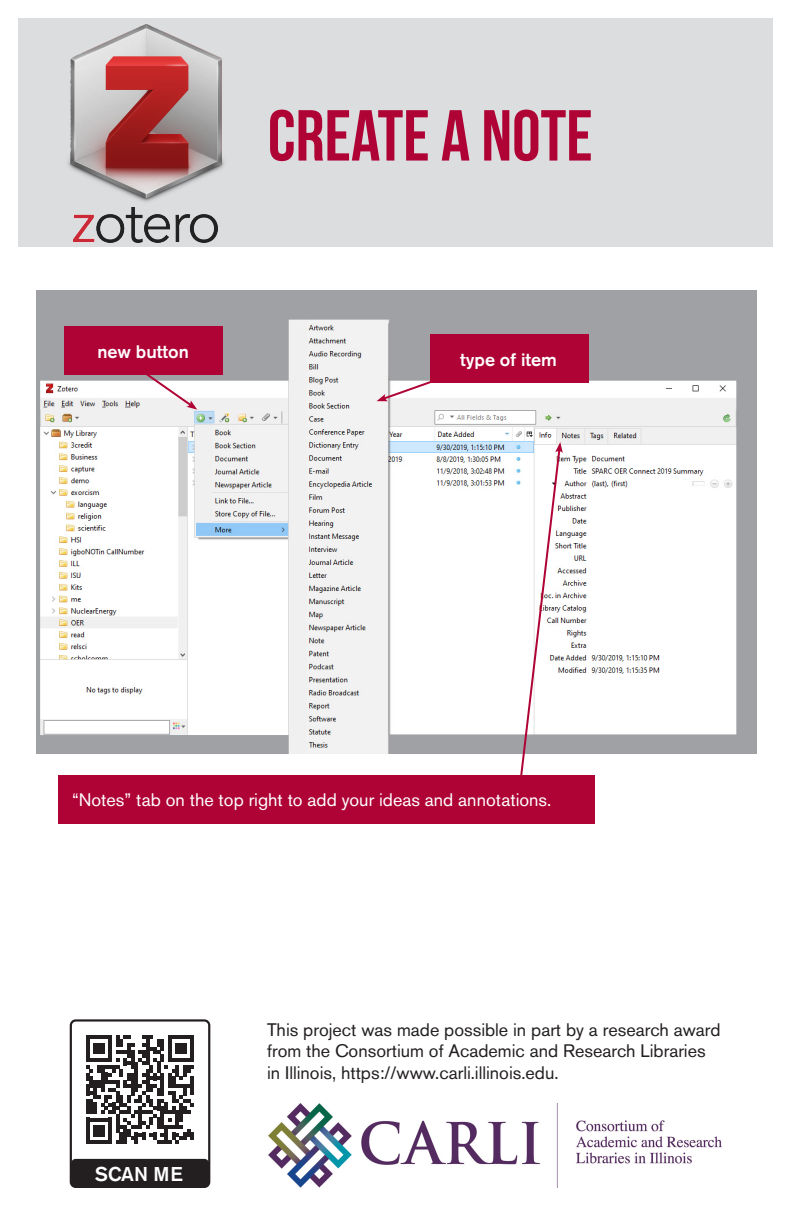
<style>
.page{position:relative;width:792px;height:1224px;background:#fff}
.page>*{position:absolute;margin:0;border:0;box-sizing:border-box;transform-origin:0 0}
.t1{font:700 72px "Bebas Neue";color:#af0336}
.t2{font:500 19.8px "Akzidenz Grotesk BE";color:#fff}
.t3{font:18px/21.6px "Akzidenz Grotesk BE";color:#231f20}
.t4{font:18px "Akzidenz Grotesk BE";color:#fff}
.t5{font:500 18px "Akzidenz Grotesk BE";color:#fff}
</style>
<div class="page">
<div style="left:19px;top:18px;width:754px;height:229px;background:#dcdddf"></div>
<img style="left:36px;top:291px;width:721px;height:462px">
<svg style="left:141px;top:375px;width:56px;height:35px"></svg>
<svg style="left:516px;top:442px;width:47px;height:333px"></svg>
<div style="left:64px;top:327px;width:159px;height:48px;background:#af0336"></div>
<div style="left:430px;top:335px;width:158px;height:48px;background:#af0336"></div>
<div style="left:59px;top:775px;width:536px;height:48px;background:#af0336"></div>
<svg style="left:377px;top:379px;width:59px;height:22px"></svg>
<img style="left:268px;top:1104px;width:454px;height:84px">
<svg style="left:86px;top:1035px;width:108px;height:109px"></svg>
<div style="left:71px;top:1159px;width:138px;height:28px;background:#231f20;border-radius:5px"></div>
<div style="left:70px;top:1019px;width:140px;height:169px;border:2px solid #231f20;border-radius:5px"></div>
<img style="left:68px;top:24px;width:156px;height:178px">
<img style="left:74px;top:208px;width:144px;height:34px">
<p class="t5" style="left:97px;top:341px;width:93px">new button</p>
<p class="t1" style="left:268px;top:96px;width:326px">CREATE A NOTE</p>
<p class="t5" style="left:460px;top:349px;width:98px">type of item</p>
<p class="t4" style="left:72px;top:789px;width:481px">“Notes” tab on the top right to add your ideas and annotations.</p>
<p class="t2" style="left:95px;top:1162px;width:90px">SCAN ME</p>
<p class="t3" style="left:267px;top:1019px;width:455px">This project was made possible in part by a research award from the Consortium of Academic and Research Libraries in Illinois, https://www.carli.illinois.edu.</p>
</div>
